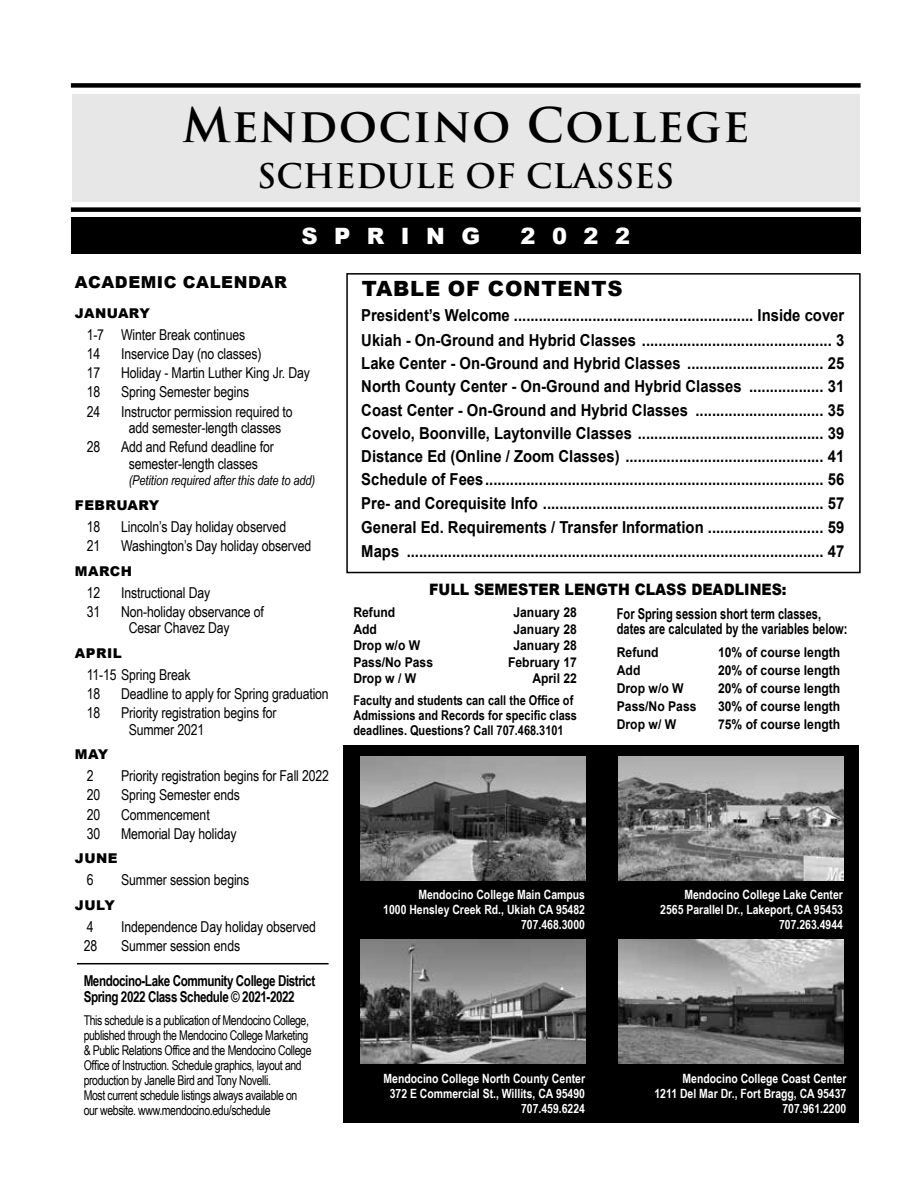
<style>
.page{position:relative;width:918px;height:1188px;background:#fff}
.page>*{position:absolute;margin:0;border:0;box-sizing:border-box;transform-origin:0 0}
.t1{font:700 46.5px "Trajan Pro";letter-spacing:.025em;color:#000}
.t2{font:700 33px "Trajan Pro";color:#000}
.t3{font:900 22.5px "Arial";color:#fff}
.t4{font:900 21px "Arial";letter-spacing:.035em;color:#000}
.t5{font:700 16.5px/23.2px "Arial";color:#000;scale:.9 1}
.t6{font:900 16.5px "Arial";letter-spacing:.035em;color:#000}
.t7{font:900 15.75px "Arial";color:#000;scale:.9 1}
.t8{font:15px/16.5px "Arial Narrow";letter-spacing:-.01em;color:#000}
.t9{font:700 15px/16.5px "Arial Narrow";letter-spacing:-.03em;color:#000;scale:.95 1}
.t10{font:700 15px/15px "Arial Narrow";color:#000;scale:.9 1}
.t11{font:13.5px/15px "Arial Narrow";letter-spacing:-.03em;color:#000;scale:.95 1}
.t12{font:700 13.5px "Arial";color:#000;scale:.9 1}
.t13{font:700 13.5px/15px "Arial Narrow";color:#000}
.t14{font:900 13.5px "Arial";letter-spacing:.035em;color:#000}
.t15{font:italic 13.5px "Arial Narrow";letter-spacing:-.01em;color:#000}
.t16{font:700 12.75px/15px "Arial Narrow";color:#fff;text-align:right}
</style>
<div class="page">
<div style="left:346px;top:273px;width:515px;height:300px;border:2px solid #000"></div>
<hr style="left:77px;top:963px;width:252px;height:1px;background:#000">
<div style="left:343px;top:745px;width:516px;height:378px;background:#000"></div>
<div style="left:72px;top:94px;width:788px;height:107px;background:#e7e7e7"></div>
<div style="left:71px;top:83px;width:790px;height:5px;background:#000"></div>
<div style="left:71px;top:207px;width:790px;height:5px;background:#000"></div>
<img style="left:360px;top:757px;width:225px;height:124px">
<img style="left:360px;top:940px;width:225px;height:124px">
<img style="left:618px;top:757px;width:225px;height:124px">
<img style="left:618px;top:940px;width:225px;height:124px">
<div style="left:71px;top:217px;width:790px;height:37px;background:#000"></div>
<h1 class="t1" style="left:182px;top:96px;width:569px">Mendocino College</h1>
<h2 class="t2" style="left:257px;top:156px;width:419px">SCHEDULE OF CLASSES</h2>
<h3 class="t3" style="left:301px;top:220px;width:180px">S P R I N G</h3>
<h3 class="t3" style="left:521px;top:220px;width:111px">2 0 2 2</h3>
<p class="t6" style="left:75px;top:270px;width:214px">ACADEMIC CALENDAR</p>
<p class="t14" style="left:75px;top:303px;width:76px">JANUARY</p>
<p class="t8" style="left:87px;top:324px;width:160px;line-height:19.2px">1-7 Winter Break continues<br>14</p>
<p class="t8" style="left:121px;top:345px;width:142px">Inservice Day (no classes)</p>
<p class="t8" style="left:87px;top:364px;width:15px">17</p>
<p class="t8" style="left:121px;top:364px;width:190px">Holiday - Martin Luther King Jr. Day</p>
<p class="t8" style="left:87px;top:383px;width:15px">18</p>
<p class="t8" style="left:121px;top:383px;width:130px">Spring Semester begins</p>
<p class="t8" style="left:87px;top:403px;width:15px">24</p>
<p class="t8" style="left:121px;top:403px;width:173px;text-align:center">Instructor permission required to add semester-length classes</p>
<p class="t8" style="left:87px;top:438px;width:15px">28</p>
<p class="t8" style="left:121px;top:438px;width:154px;text-align:center">Add and Refund deadline for semester-length classes</p>
<p class="t15" style="left:129px;top:471px;width:188px">(Petition required after this date to add)</p>
<p class="t14" style="left:75px;top:495px;width:86px">FEBRUARY</p>
<p class="t8" style="left:87px;top:518px;width:15px">18</p>
<p class="t8" style="left:121px;top:518px;width:166px">Lincoln’s Day holiday observed</p>
<p class="t8" style="left:87px;top:537px;width:15px">21</p>
<p class="t8" style="left:121px;top:537px;width:192px">Washington’s Day holiday observed</p>
<p class="t14" style="left:75px;top:561px;width:59px">MARCH</p>
<p class="t8" style="left:87px;top:583px;width:15px">12</p>
<p class="t8" style="left:121px;top:583px;width:91px">Instructional Day</p>
<p class="t8" style="left:87px;top:603px;width:15px">31</p>
<p class="t8" style="left:129px;top:603px;width:137px;text-indent:-8px">Non-holiday observance of<br>Cesar Chavez Day</p>
<p class="t14" style="left:75px;top:643px;width:48px">APRIL</p>
<p class="t8" style="left:87px;top:664px;width:105px;line-height:19.2px">11-15 Spring Break<br>18</p>
<p class="t8" style="left:121px;top:685px;width:209px">Deadline to apply for Spring graduation</p>
<p class="t8" style="left:87px;top:704px;width:15px">18</p>
<p class="t8" style="left:129px;top:704px;width:149px;text-indent:-7px">Priority registration begins for<br>Summer 2021</p>
<p class="t14" style="left:75px;top:745px;width:35px">MAY</p>
<p class="t8" style="left:87px;top:767px;width:8px">2</p>
<p class="t8" style="left:121px;top:767px;width:209px">Priority registration begins for Fall 2022</p>
<p class="t8" style="left:87px;top:786px;width:15px">20</p>
<p class="t8" style="left:121px;top:786px;width:120px">Spring Semester ends</p>
<p class="t8" style="left:87px;top:805px;width:15px">20</p>
<p class="t8" style="left:121px;top:805px;width:90px">Commencement</p>
<p class="t8" style="left:87px;top:825px;width:15px">30</p>
<p class="t8" style="left:121px;top:825px;width:117px">Memorial Day holiday</p>
<p class="t14" style="left:75px;top:849px;width:44px">JUNE</p>
<p class="t8" style="left:87px;top:871px;width:8px">6</p>
<p class="t8" style="left:121px;top:871px;width:130px">Summer session begins</p>
<p class="t14" style="left:75px;top:895px;width:42px">JULY</p>
<p class="t8" style="left:87px;top:918px;width:8px">4</p>
<p class="t8" style="left:121px;top:918px;width:196px">Independence Day holiday observed</p>
<p class="t8" style="left:84px;top:937px;width:15px">28</p>
<p class="t8" style="left:121px;top:937px;width:120px">Summer session ends</p>
<p class="t9" style="left:84px;top:972px;width:245px">Mendocino-Lake Community College District<br>Spring 2022 Class Schedule © 2021-2022</p>
<p class="t11" style="left:84px;top:1012px;width:241px">This schedule is a publication of Mendocino College, published through the Mendocino College Marketing &amp; Public Relations Office and the Mendocino College Office of Instruction. Schedule graphics, layout and production by Janelle Bird and Tony Novelli.<br>Most current schedule listings always available on our website. www.mendocino.edu/schedule</p>
<p class="t4" style="left:362px;top:274px;width:262px">TABLE OF CONTENTS</p>
<p class="t5" style="left:361px;top:303px;width:538px;line-height:24.8px">President’s Welcome .......................................................... Inside cover<br>Ukiah - On-Ground and Hybrid Classes .............................................. 3</p>
<p class="t5" style="left:361px;top:352px;width:538px;text-align:justify">Lake Center - On-Ground and Hybrid Classes ................................. 25<br>North County Center - On-Ground and Hybrid Classes .................. 31<br>Coast Center - On-Ground and Hybrid Classes ............................... 35<br>Covelo, Boonville, Laytonville Classes ............................................. 39<br>Distance Ed (Online / Zoom Classes) ................................................ 41<br>Schedule of Fees.................................................................................. 56<br>Pre- and Corequisite Info .................................................................... 57</p>
<p class="t5" style="left:361px;top:516px;width:538px">General Ed. Requirements / Transfer Information ............................ 59<br>Maps ..................................................................................................... 47</p>
<p class="t7" style="left:429px;top:578px;width:399px">FULL SEMESTER LENGTH CLASS DEADLINES:</p>
<p class="t12" style="left:353px;top:603px;width:48px">Refund</p>
<p class="t12" style="left:513px;top:603px;width:72px">January 28</p>
<p class="t12" style="left:353px;top:620px;width:28px">Add</p>
<p class="t12" style="left:513px;top:620px;width:72px">January 28</p>
<p class="t12" style="left:353px;top:636px;width:76px">Drop w/o W</p>
<p class="t12" style="left:513px;top:636px;width:72px">January 28</p>
<p class="t12" style="left:353px;top:653px;width:90px">Pass/No Pass</p>
<p class="t12" style="left:508px;top:653px;width:78px">February 17</p>
<p class="t12" style="left:353px;top:669px;width:71px">Drop w / W</p>
<p class="t12" style="left:532px;top:669px;width:51px">April 22</p>
<p class="t13" style="left:353px;top:692px;width:225px">Faculty and students can call the Office of<br>Admissions and Records for specific class deadlines. Questions? Call 707.468.3101</p>
<p class="t10" style="left:617px;top:605px;width:258px">For Spring session short term classes, dates are calculated by the variables below:</p>
<p class="t12" style="left:617px;top:643px;width:48px">Refund</p>
<p class="t12" style="left:718px;top:643px;width:137px">10% of course length</p>
<p class="t12" style="left:617px;top:661px;width:28px">Add</p>
<p class="t12" style="left:718px;top:661px;width:137px">20% of course length</p>
<p class="t12" style="left:617px;top:679px;width:76px">Drop w/o W</p>
<p class="t12" style="left:718px;top:679px;width:137px">20% of course length</p>
<p class="t12" style="left:617px;top:697px;width:90px">Pass/No Pass</p>
<p class="t12" style="left:718px;top:697px;width:137px">30% of course length</p>
<p class="t12" style="left:617px;top:715px;width:68px">Drop w/ W</p>
<p class="t12" style="left:718px;top:715px;width:137px">75% of course length</p>
<p class="t16" style="left:383px;top:886px;width:203px">Mendocino College Main Campus<br>1000 Hensley Creek Rd., Ukiah CA 95482<br>707.468.3000</p>
<p class="t16" style="left:660px;top:886px;width:184px">Mendocino College Lake Center<br>2565 Parallel Dr., Lakeport, CA 95453<br>707.263.4944</p>
<p class="t16" style="left:384px;top:1071px;width:203px">Mendocino College North County Center<br>372 E Commercial St., Willits, CA 95490<br>707.459.6224</p>
<p class="t16" style="left:654px;top:1071px;width:193px">Mendocino College Coast Center<br>1211 Del Mar Dr., Fort Bragg, CA 95437<br>707.961.2200</p>
</div>
